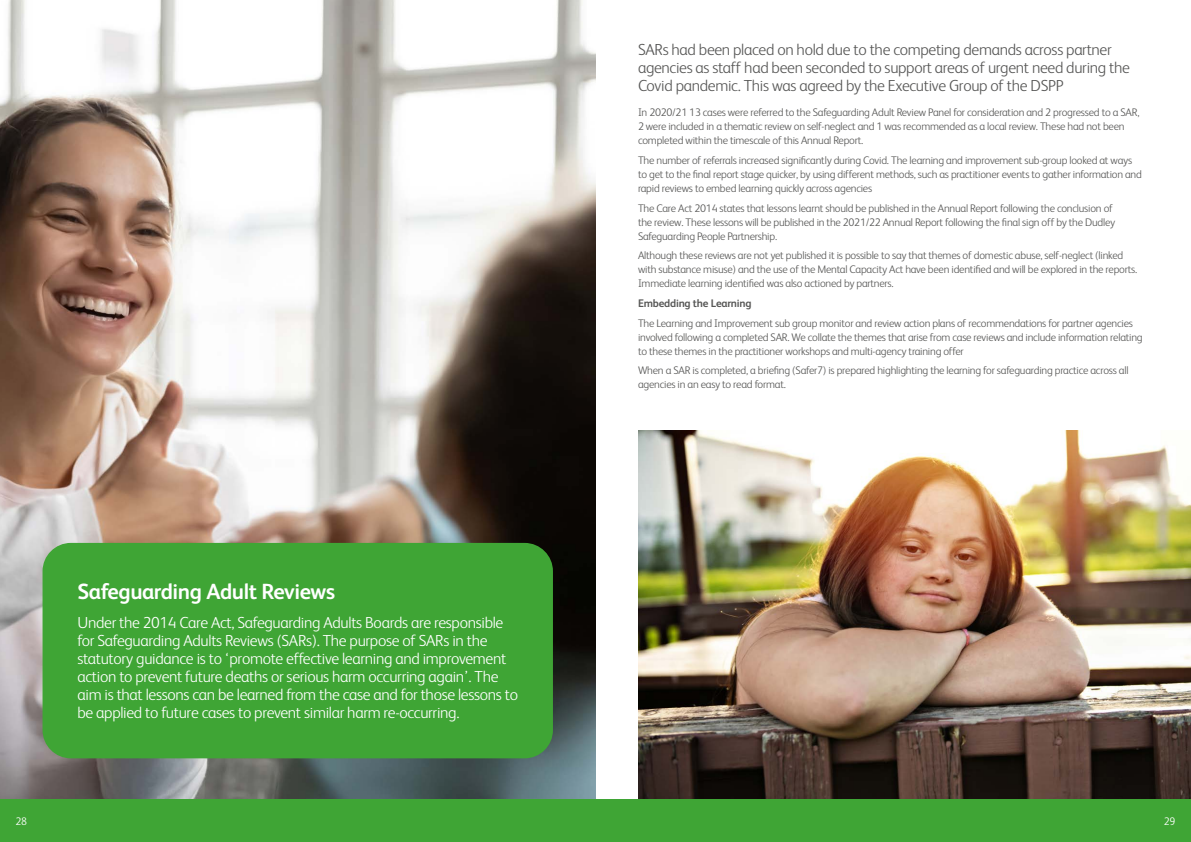
<style>
.page{position:relative;width:1191px;height:842px;background:#fff}
.page>*{position:absolute;margin:0;border:0;box-sizing:border-box;transform-origin:0 0}
.t1{font:700 22px "FS Albert";letter-spacing:-.02em;color:#fff}
.t2{font:300 16px/18px "FS Albert";letter-spacing:-.02em;color:#fff}
.t3{font:300 16px/18px "FS Albert";letter-spacing:-.02em;color:#575756}
.t4{font:300 11px/14px "FS Albert";letter-spacing:-.02em;color:#575756}
.t5{font:700 11px "FS Albert";letter-spacing:-.02em;color:#575756}
.t6{font:300 11px "FS Albert";color:#fff}
</style>
<div class="page">
<img style="left:0;top:0;width:595px;height:799px">
<img style="left:638px;top:431px;width:553px;height:368px">
<div style="left:0;top:799px;width:1191px;height:43px;background:#3fa535"></div>
<div style="left:43px;top:543px;width:510px;height:215px;background:#3fa535;border-radius:28px"></div>
<p class="t1" style="left:77px;top:578px;width:259px">Safeguarding Adult Reviews</p>
<p class="t2" style="left:77px;top:613px;width:442px">Under the 2014 Care Act, Safeguarding Adults Boards are responsible for Safeguarding Adults Reviews (SARs). The purpose of SARs in the statutory guidance is to ‘promote effective learning and improvement action to prevent future deaths or serious harm occurring again’. The aim is that lessons can be learned from the case and for those lessons to be applied to future cases to prevent similar harm re-occurring.</p>
<p class="t3" style="left:638px;top:40px;width:493px">SARs had been placed on hold due to the competing demands across partner agencies as staff had been seconded to support areas of urgent need during the<br>Covid pandemic. This was agreed by the Executive Group of the DSPP</p>
<p class="t4" style="left:638px;top:105px;width:503px">In 2020/21 13 cases were referred to the Safeguarding Adult Review Panel for consideration and 2 progressed to a SAR,<br>2 were included in a thematic review on self-neglect and 1 was recommended as a local review. These had not been completed within the timescale of this Annual Report.</p>
<p class="t4" style="left:638px;top:153px;width:505px">The number of referrals increased significantly during Covid. The learning and improvement sub-group looked at ways to get to the final report stage quicker, by using different methods, such as practitioner events to gather information and rapid reviews to embed learning quickly across agencies</p>
<p class="t4" style="left:638px;top:201px;width:478px">The Care Act 2014 states that lessons learnt should be published in the Annual Report following the conclusion of the review. These lessons will be published in the 2021/22 Annual Report following the final sign off by the Dudley<br>Safeguarding People Partnership.</p>
<p class="t4" style="left:638px;top:249px;width:500px">Although these reviews are not yet published it is possible to say that themes of domestic abuse, self-neglect (linked with substance misuse) and the use of the Mental Capacity Act have been identified and will be explored in the reports.<br>Immediate learning identified was also actioned by partners.</p>
<p class="t5" style="left:638px;top:297px;width:115px">Embedding the Learning</p>
<p class="t4" style="left:638px;top:316px;width:506px">The Learning and Improvement sub group monitor and review action plans of recommendations for partner agencies involved following a completed SAR. We collate the themes that arise from case reviews and include information relating to these themes in the practitioner workshops and multi-agency training offer</p>
<p class="t4" style="left:638px;top:364px;width:492px">When a SAR is completed, a briefing (Safer7) is prepared highlighting the learning for safeguarding practice across all agencies in an easy to read format.</p>
<p class="t6" style="left:15px;top:815px;width:13px">28</p>
<p class="t6" style="left:1163px;top:815px;width:13px">29</p>
</div>
